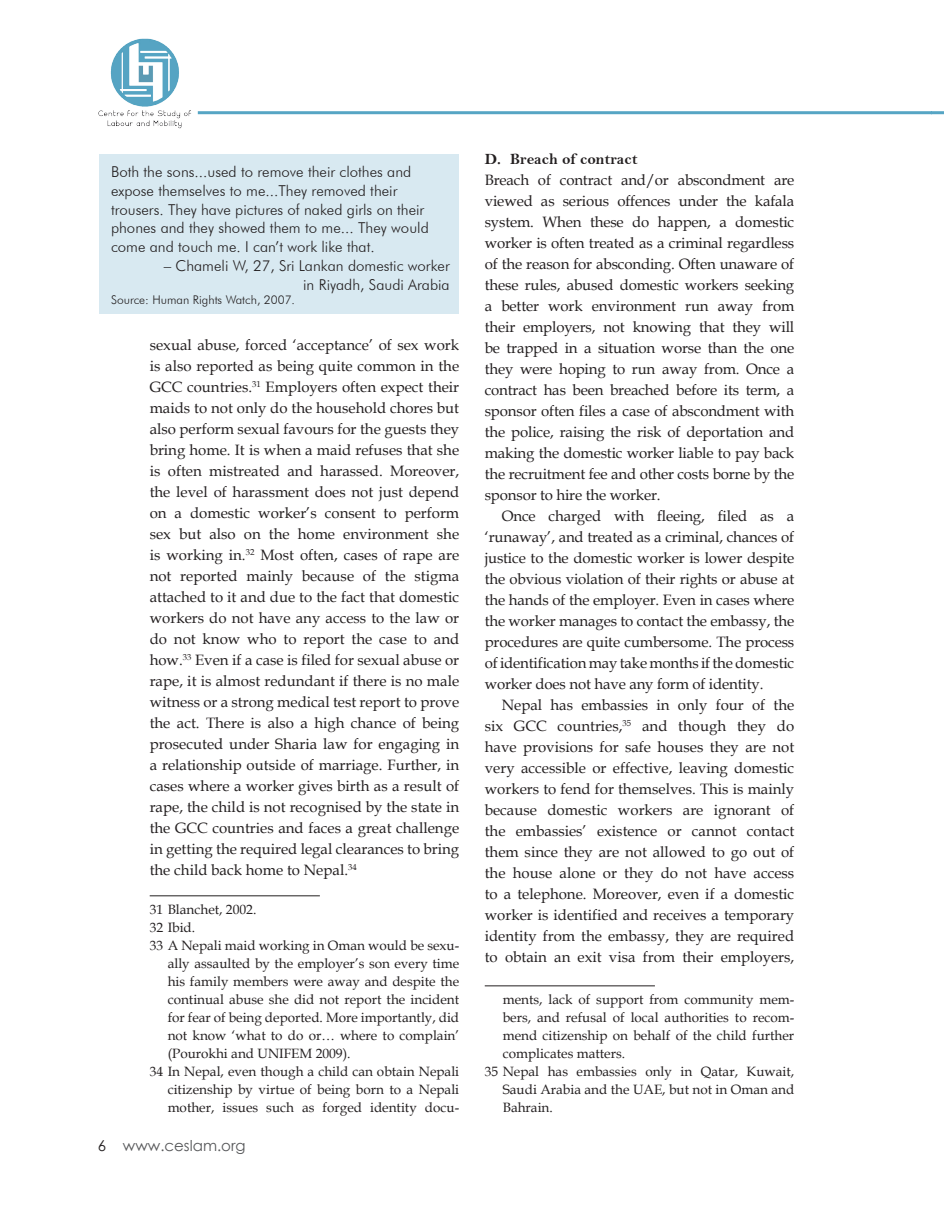
<style>
.page{position:relative;width:944px;height:1214px;background:#fff}
.page>*{position:absolute;margin:0;border:0;box-sizing:border-box;transform-origin:0 0}
.sub_2{font:15.75px "Bell MT Bold";color:#231f20}
.footnote_text{font:15px/21px "Book Antiqua";color:#231f20;text-align:justify}
.body_text_indent{font:15px/21px "Book Antiqua";letter-spacing:-.005em;color:#231f20;text-align:justify}
.body_text{font:15px/21px "Book Antiqua";letter-spacing:-.01em;color:#231f20;text-align:justify}
.Fig_head{font:300 15px/18.8px "Futura BT";color:#231f20}
.t1{font:15px "Century Gothic";color:#57585a}
.footnote_text-2{font:13.5px/18px "Book Antiqua";color:#231f20;text-align:justify}
.body_text_indent-2{font:13.5px/18px "Book Antiqua";color:#231f20;text-align:justify}
.Fig_head-2{font:300 12px "Futura BT";color:#231f20}
.s1{color:#231f20}
</style>
<div class="page">
<img style="left:98px;top:38px;width:93px;height:90px">
<hr style="left:198px;top:111px;width:733px;height:3px;background:#56a5c4">
<svg style="left:931px;top:111px;width:13px;height:3px"></svg>
<hr style="left:150px;top:895px;width:170px;height:1px;background:#231f20">
<hr style="left:485px;top:985px;width:170px;height:1px;background:#231f20">
<div style="left:99px;top:154px;width:360px;height:160px;background:#d8e9f1"></div>
<p class="Fig_head" style="left:111px;top:162px;width:319px">Both the sons...used to remove their clothes and expose themselves to me...They removed their trousers. They have pictures of naked girls on their phones and they showed them to me... They would come and touch me. I can’t work like that.</p>
<p class="Fig_head" style="left:164px;top:256px;width:287px;text-align:right">– Chameli W, 27, Sri Lankan domestic worker in Riyadh, Saudi Arabia</p>
<p class="Fig_head-2" style="left:111px;top:292px;width:185px">Source: Human Rights Watch, 2007.</p>
<p class="footnote_text" style="left:150px;top:334px;width:311px">sexual abuse, forced ‘acceptance’ of sex work is also reported as being quite common in the GCC countries.<sup>31</sup> Employers often expect their maids to not only do the household chores but also perform sexual favours for the guests they bring home. It is when a maid refuses that she is often mistreated and harassed. Moreover, the level of harassment does not just depend on a domestic worker’s consent to perform sex but also on the home environment she is working in.<sup>32</sup> Most often, cases of rape are not reported mainly because of the stigma attached to it and due to the fact that domestic workers do not have any access to the law or do not know who to report the case to and how.<sup>33</sup> Even if a case is filed for sexual abuse or rape, it is almost redundant if there is no male witness or a strong medical test report to prove the act. There is also a high chance of being prosecuted under Sharia law for engaging in a relationship outside of marriage. Further, in cases where a worker gives birth as a result of rape, the child is not recognised by the state in the GCC countries and faces a great challenge in getting the required legal clearances to bring the child back home to Nepal.<sup>34</sup></p>
<p class="footnote_text-2" style="left:150px;top:900px;width:108px">31 Blanchet, 2002.</p>
<p class="footnote_text-2" style="left:150px;top:918px;width:47px">32 Ibid.</p>
<p class="footnote_text-2" style="left:168px;top:936px;width:293px;text-indent:-18px">33 A Nepali maid working in Oman would be sexu&shy;ally assaulted by the employer’s son every time his family members were away and despite the continual abuse she did not report the incident for fear of being deported. More importantly, did not know ‘what to do or… where to complain’ (Pourokhi and UNIFEM 2009).</p>
<p class="footnote_text-2" style="left:168px;top:1062px;width:293px;text-indent:-18px">34 In Nepal, even though a child can obtain Nepali citizenship by virtue of being born to a Nepali mother, issues such as forged identity docu-</p>
<p class="t1" style="left:98px;top:1135px;width:149px"><span class="s1">6</span> www.ceslam.org</p>
<p class="sub_2" style="left:485px;top:149px;width:155px">D. Breach of contract</p>
<p class="body_text" style="left:485px;top:169px;width:311px">Breach of contract and/or abscondment are viewed as serious offences under the kafala system. When these do happen, a domestic worker is often treated as a criminal regardless of the reason for absconding. Often unaware of these rules, abused domestic workers seeking a better work environment run away from their employers, not knowing that they will be trapped in a situation worse than the one they were hoping to run away from. Once a contract has been breached before its term, a sponsor often files a case of abscondment with the police, raising the risk of deportation and making the domestic worker liable to pay back the recruitment fee and other costs borne by the sponsor to hire the worker.</p>
<p class="body_text_indent" style="left:485px;top:505px;width:311px;text-indent:17px">Once charged with fleeing, filed as a ‘runaway’, and treated as a criminal, chances of justice to the domestic worker is lower despite the obvious violation of their rights or abuse at the hands of the employer. Even in cases where the worker manages to contact the embassy, the procedures are quite cumbersome. The process of identification may take months if the domestic worker does not have any form of identity.</p>
<p class="body_text_indent" style="left:485px;top:694px;width:311px;text-indent:17px">Nepal has embassies in only four of the six GCC countries,<sup>35</sup> and though they do have provisions for safe houses they are not very accessible or effective, leaving domestic workers to fend for themselves. This is mainly because domestic workers are ignorant of the embassies’ existence or cannot contact them since they are not allowed to go out of the house alone or they do not have access to a telephone. Moreover, even if a domestic worker is identified and receives a temporary identity from the embassy, they are required to obtain an exit visa from their employers,</p>
<p class="body_text_indent-2" style="left:503px;top:990px;width:293px">ments, lack of support from community mem&shy;bers, and refusal of local authorities to recom&shy;mend citizenship on behalf of the child further complicates matters.</p>
<p class="footnote_text-2" style="left:503px;top:1062px;width:293px;text-indent:-18px">35 Nepal has embassies only in Qatar, Kuwait, Saudi Arabia and the UAE, but not in Oman and Bahrain.</p>
</div>
